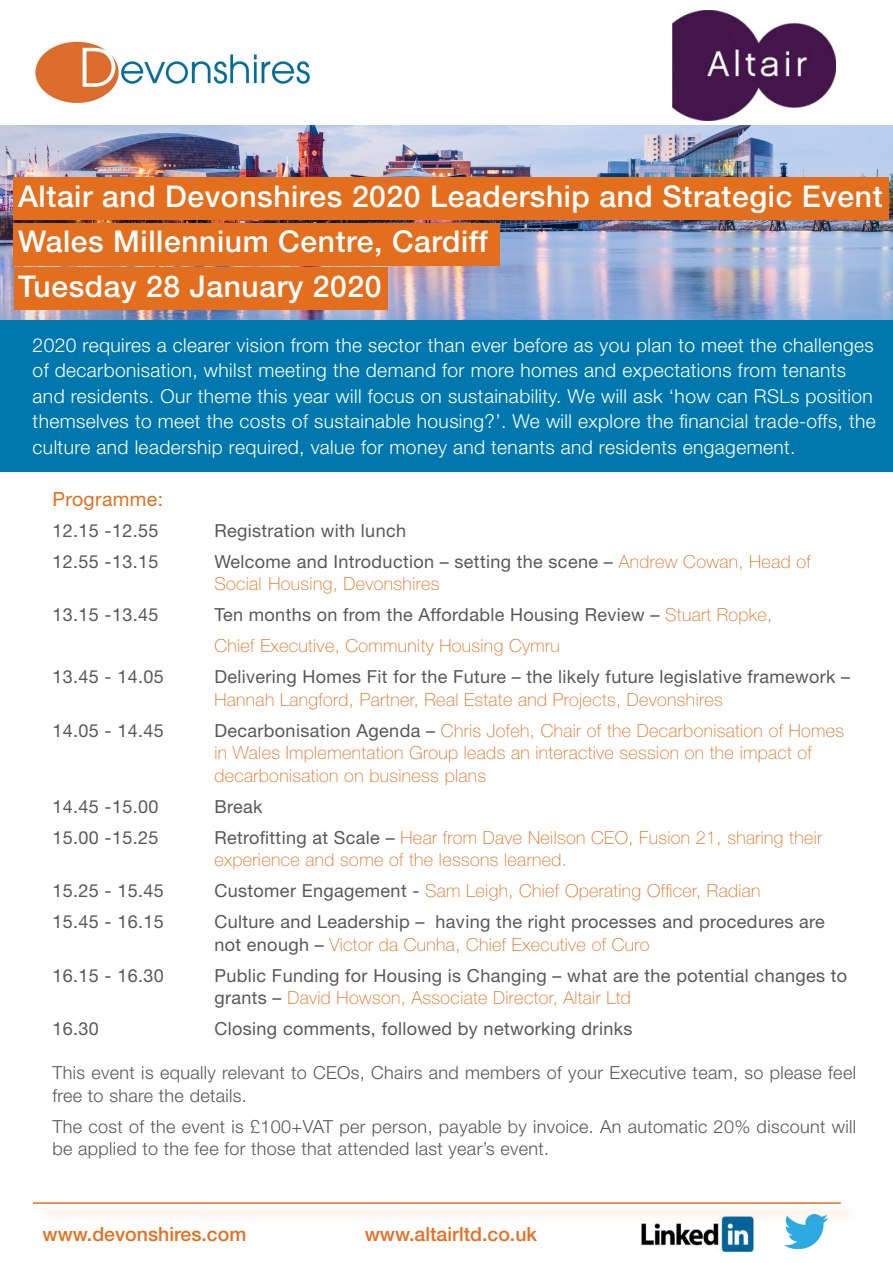
<style>
.page{position:relative;width:893px;height:1263px;background:#fff}
.page>*{position:absolute;margin:0;border:0;box-sizing:border-box;transform-origin:0 0}
.t1{font:500 30px "Helvetica Neue LT Std";letter-spacing:.02em;color:#fff}
.t2{font:500 19.5px "Helvetica Neue LT Std";color:#e4701e}
.t3{font:500 19.5px "Helvetica Neue LT Std";color:#e96e1f}
.Heading{font:19.5px "Helvetica Neue LT Std";letter-spacing:.02em;color:#e36f1e}
.Quotes_bar_copy{font:300 19.2px/25.5px "Helvetica Neue LT Std";letter-spacing:.02em;color:#fff}
.body_copy{font:18px/22.5px "Helvetica Neue LT Std";letter-spacing:.02em;color:#57585a}
.body_copy-2{font:100 18px/22.5px "Helvetica Neue LT Std";letter-spacing:.02em;color:#e36f1e}
.body_copy-3{font:300 18px/22.5px "Helvetica Neue LT Std";letter-spacing:.02em;color:#57585a}
.s1{font-weight:400;color:#57585a}
.s2{font-weight:100;color:#e36f1e}
</style>
<div class="page">
<img style="left:0;top:125px;width:893px;height:196px">
<div style="left:0;top:321px;width:893px;height:151px;background:#0078ae"></div>
<img style="left:784px;top:1222px;width:41px;height:26px">
<img style="left:641px;top:1222px;width:115px;height:29px">
<img style="left:35px;top:41px;width:275px;height:62px">
<div style="left:13px;top:177px;width:875px;height:43px;background:#e36f1e"></div>
<img style="left:673px;top:11px;width:162px;height:109px">
<div style="left:13px;top:223px;width:486px;height:43px;background:#e36f1e"></div>
<div style="left:14px;top:267px;width:374px;height:43px;background:#e36f1e"></div>
<div style="left:36px;top:1204px;width:823px;height:18px;background:#fef9f7"></div>
<hr style="left:33px;top:1202px;width:808px;height:2px;background:#e4701e">
<p class="t1" style="left:18px;top:178px;width:866px">Altair and Devonshires 2020 Leadership and Strategic Event</p>
<p class="t1" style="left:18px;top:223px;width:471px">Wales Millennium Centre, Cardiff</p>
<p class="t1" style="left:18px;top:268px;width:365px">Tuesday 28 January 2020</p>
<p class="Quotes_bar_copy" style="left:33px;top:332px;width:845px">2020 requires a clearer vision from the sector than ever before as you plan to meet the challenges of decarbonisation, whilst meeting the demand for more homes and expectations from tenants and residents. Our theme this year will focus on sustainability. We will ask ‘how can RSLs position themselves to meet the costs of sustainable housing?’. We will explore the financial trade-offs, the culture and leadership required, value for money and tenants and residents engagement.</p>
<p class="Heading" style="left:52px;top:487px;width:112px">Programme:</p>
<p class="body_copy" style="left:52px;top:519px;width:108px">12.15 -12.55</p>
<p class="body_copy" style="left:214px;top:519px;width:193px">Registration with lunch</p>
<p class="body_copy" style="left:52px;top:550px;width:108px">12.55 -13.15</p>
<p class="body_copy-2" style="left:214px;top:550px;width:598px"><span class="s1">Welcome and Introduction – setting the scene –</span> Andrew Cowan, Head of<br>Social Housing, Devonshires</p>
<p class="body_copy" style="left:52px;top:603px;width:108px">13.15 -13.45</p>
<p class="body_copy" style="left:214px;top:603px;width:559px">Ten months on from the Affordable Housing Review – <span class="s2">Stuart Ropke,</span></p>
<p class="body_copy-2" style="left:214px;top:635px;width:347px">Chief Executive, Community Housing Cymru</p>
<p class="body_copy" style="left:52px;top:665px;width:113px">13.45 - 14.05</p>
<p class="body_copy" style="left:214px;top:665px;width:637px">Delivering Homes Fit for the Future – the likely future legislative framework –<br><span class="s2">Hannah Langford, Partner, Real Estate and Projects, Devonshires</span></p>
<p class="body_copy" style="left:52px;top:719px;width:113px">14.05 - 14.45</p>
<p class="body_copy-2" style="left:214px;top:719px;width:631px"><span class="s1">Decarbonisation Agenda –</span> Chris Jofeh, Chair of the Decarbonisation of Homes in Wales Implementation Group leads an interactive session on the impact of decarbonisation on business plans</p>
<p class="body_copy" style="left:52px;top:795px;width:108px">14.45 -15.00</p>
<p class="body_copy" style="left:214px;top:795px;width:50px">Break</p>
<p class="body_copy" style="left:52px;top:826px;width:108px">15.00 -15.25</p>
<p class="body_copy-2" style="left:214px;top:826px;width:609px"><span class="s1">Retrofitting at Scale –</span> Hear from Dave Neilson CEO, Fusion 21, sharing their experience and some of the lessons learned.</p>
<p class="body_copy" style="left:52px;top:879px;width:113px">15.25 - 15.45</p>
<p class="body_copy-2" style="left:214px;top:880px;width:547px"><span class="s1">Customer Engagement -</span> Sam Leigh, Chief Operating Officer, Radian</p>
<p class="body_copy" style="left:52px;top:910px;width:113px">15.45 - 16.15</p>
<p class="body_copy" style="left:214px;top:910px;width:612px">Culture and Leadership – having the right processes and procedures are not enough – <span class="s2">Victor da Cunha, Chief Executive of Curo</span></p>
<p class="body_copy" style="left:52px;top:964px;width:113px">16.15 - 16.30</p>
<p class="body_copy" style="left:214px;top:964px;width:634px">Public Funding for Housing is Changing – what are the potential changes to grants – <span class="s2">David Howson, Associate Director, Altair Ltd</span></p>
<p class="body_copy" style="left:52px;top:1017px;width:48px">16.30</p>
<p class="body_copy" style="left:214px;top:1017px;width:419px">Closing comments, followed by networking drinks</p>
<p class="body_copy-3" style="left:52px;top:1061px;width:805px">This event is equally relevant to CEOs, Chairs and members of your Executive team, so please feel free to share the details.</p>
<p class="body_copy-3" style="left:52px;top:1115px;width:805px">The cost of the event is £100+VAT per person, payable by invoice. An automatic 20% discount will be applied to the fee for those that attended last year’s event.</p>
<p class="t2" style="left:43px;top:1222px;width:205px">www.devonshires.com</p>
<p class="t3" style="left:365px;top:1222px;width:174px">www.altairltd.co.uk</p>
</div>
